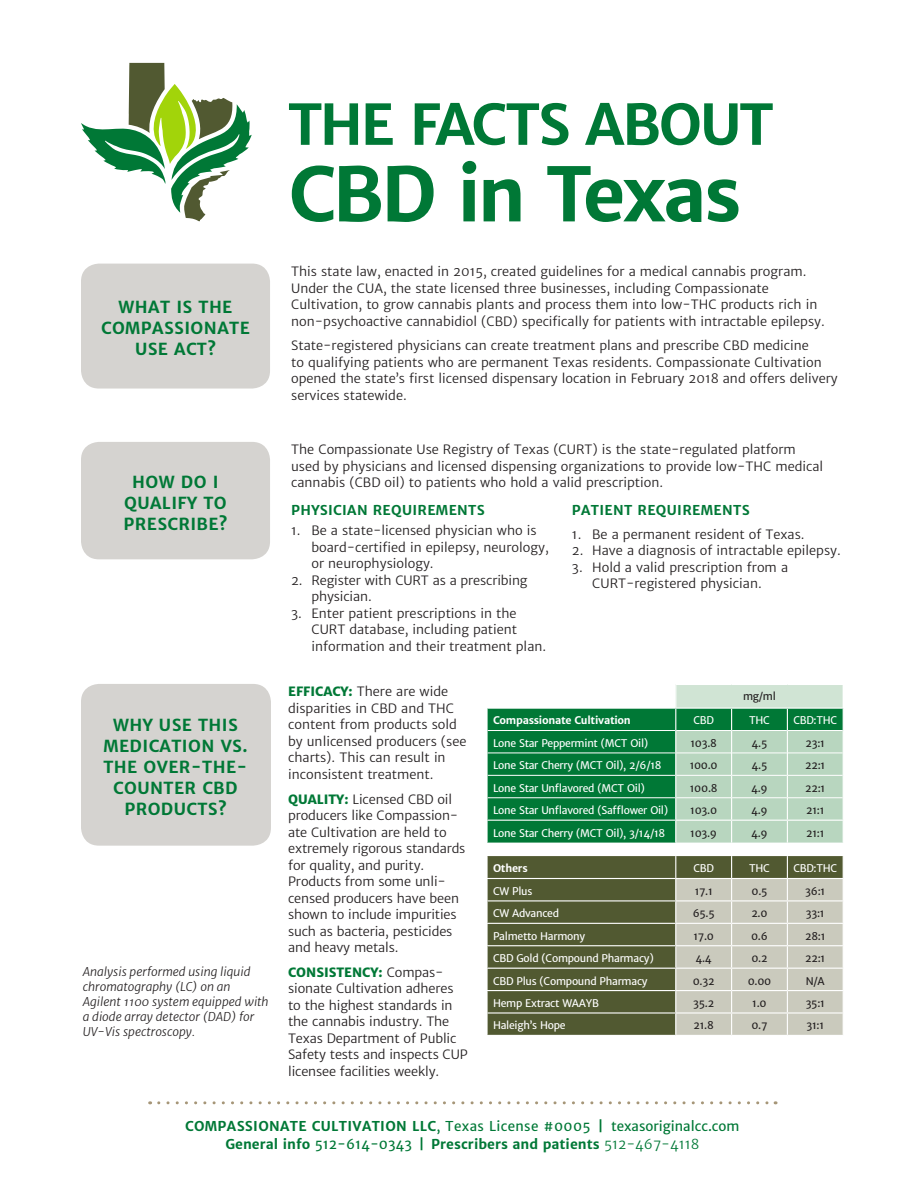
<style>
.page{position:relative;width:918px;height:1188px;background:#fff}
.page>*{position:absolute;margin:0;border:0;box-sizing:border-box;transform-origin:0 0}
.t1{font:700 74.4px "Merriweather Sans";letter-spacing:-.05em;color:#007836}
.t2{font:700 55.8px "Merriweather Sans";letter-spacing:-.04em;color:#007836}
.Speech_Bubble{font:700 16.5px/21px "Merriweather Sans";letter-spacing:.025em;color:#007836;text-align:center}
.Subhead_2{font:700 13.5px/18px "Merriweather Sans";color:#007836;text-align:center}
.Subhead_2-2{font:700 13.5px "Merriweather Sans";letter-spacing:.025em;color:#007836}
.Body_Text_-_Small{font:12.75px/16.5px "Merriweather Sans";color:#231f20}
.t3{font:italic 12px/15px "Merriweather Sans";color:#231f20}
.t4{font:10.5px "Merriweather Sans";letter-spacing:-.025em;color:#fff}
.t5{font:10.5px "Merriweather Sans";letter-spacing:-.025em;color:#231f20}
.t6{font:700 10.5px "Merriweather Sans";letter-spacing:-.025em;color:#fff}
.s1{font-weight:800;color:#007836}
.s2{font-weight:400}
</style>
<div class="page">
<svg style="left:159px;top:1101px;width:617px;height:3px"></svg>
<div style="left:488px;top:709px;width:187px;height:134px;background:#007836"></div>
<div style="left:488px;top:856px;width:187px;height:179px;background:#515931"></div>
<div style="left:487px;top:946px;width:189px;height:22px;background:#515931"></div>
<hr style="left:486px;top:878px;width:190px;height:1px;background:#fff">
<hr style="left:486px;top:900px;width:190px;height:1px;background:#fff">
<hr style="left:486px;top:923px;width:190px;height:1px;background:#fff">
<hr style="left:486px;top:945px;width:190px;height:1px;background:#fff">
<hr style="left:486px;top:946px;width:2px;height:22px;background:#fff">
<hr style="left:486px;top:968px;width:190px;height:1px;background:#fff">
<hr style="left:486px;top:990px;width:190px;height:1px;background:#fff">
<hr style="left:486px;top:1012px;width:190px;height:2px;background:#fff">
<svg style="left:675px;top:856px;width:169px;height:179px;background:#bfc0b1"></svg>
<hr style="left:488px;top:730px;width:187px;height:1px;background:#fff">
<hr style="left:488px;top:753px;width:187px;height:1px;background:#fff">
<hr style="left:488px;top:775px;width:187px;height:1px;background:#fff">
<hr style="left:488px;top:797px;width:187px;height:1px;background:#fff">
<hr style="left:486px;top:820px;width:190px;height:1px;background:#fff">
<svg style="left:675px;top:685px;width:169px;height:158px;background:#a7ceb4"></svg>
<svg style="left:81px;top:63px;width:171px;height:158px"></svg>
<div style="left:81px;top:264px;width:189px;height:125px;background:#d5d3d0;border-radius:18px"></div>
<div style="left:81px;top:442px;width:189px;height:117px;background:#d5d3d0;border-radius:18px"></div>
<div style="left:81px;top:684px;width:190px;height:162px;background:#d5d3d0;border-radius:18px"></div>
<p class="Speech_Bubble" style="left:101px;top:297px;width:150px">WHAT IS THE<br>COMPASSIONATE<br>USE ACT?</p>
<p class="Speech_Bubble" style="left:124px;top:471px;width:105px">HOW DO I<br>QUALIFY TO<br>PRESCRIBE?</p>
<p class="Speech_Bubble" style="left:103px;top:715px;width:146px">WHY USE THIS<br>MEDICATION VS.<br>THE OVER-THE-<br>COUNTER CBD<br>PRODUCTS?</p>
<p class="t3" style="left:83px;top:964px;width:187px">Analysis performed using liquid chromatography (LC) on an<br>Agilent 1100 system equipped with a diode array detector (DAD) for<br>UV-Vis spectroscopy.</p>
<p class="t2" style="left:288px;top:90px;width:487px">THE FACTS ABOUT</p>
<p class="t1" style="left:288px;top:149px;width:455px">CBD in Texas</p>
<p class="Body_Text_-_Small" style="left:291px;top:263px;width:535px">This state law, enacted in 2015, created guidelines for a medical cannabis program.<br>Under the CUA, the state licensed three businesses, including Compassionate Cultivation, to grow cannabis plants and process them into low-THC products rich in non-psychoactive cannabidiol (CBD) specifically for patients with intractable epilepsy.</p>
<p class="Body_Text_-_Small" style="left:291px;top:338px;width:548px">State-registered physicians can create treatment plans and prescribe CBD medicine<br>to qualifying patients who are permanent Texas residents. Compassionate Cultivation opened the state’s first licensed dispensary location in February 2018 and offers delivery services statewide.</p>
<p class="Body_Text_-_Small" style="left:291px;top:442px;width:534px">The Compassionate Use Registry of Texas (CURT) is the state-regulated platform used by physicians and licensed dispensing organizations to provide low-THC medical cannabis (CBD oil) to patients who hold a valid prescription.</p>
<p class="Subhead_2-2" style="left:291px;top:502px;width:195px">PHYSICIAN REQUIREMENTS</p>
<p class="Body_Text_-_Small" style="left:311px;top:522px;width:239px;text-indent:-20px">1. Be a state-licensed physician who is board-certified in epilepsy, neurology, or neurophysiology.</p>
<p class="Body_Text_-_Small" style="left:311px;top:572px;width:218px;text-indent:-20px">2. Register with CURT as a prescribing physician.</p>
<p class="Body_Text_-_Small" style="left:311px;top:605px;width:236px;text-indent:-20px">3. Enter patient prescriptions in the<br>CURT database, including patient information and their treatment plan.</p>
<p class="Subhead_2-2" style="left:572px;top:502px;width:179px">PATIENT REQUIREMENTS</p>
<p class="Body_Text_-_Small" style="left:572px;top:526px;width:234px">1. Be a permanent resident of Texas.</p>
<p class="Body_Text_-_Small" style="left:572px;top:542px;width:270px">2. Have a diagnosis of intractable epilepsy.</p>
<p class="Body_Text_-_Small" style="left:572px;top:559px;width:218px;text-align:center">3. Hold a valid prescription from a<br>CURT-registered physician.</p>
<p class="Body_Text_-_Small" style="left:288px;top:684px;width:180px"><span class="s1">EFFICACY:</span> There are wide disparities in CBD and THC content from products sold by unlicensed producers (see charts). This can result in inconsistent treatment.</p>
<p class="Body_Text_-_Small" style="left:288px;top:791px;width:179px"><span class="s1">QUALITY:</span> Licensed CBD oil producers like Compassion&shy;ate Cultivation are held to extremely rigorous standards for quality, and purity.<br>Products from some unli&shy;censed producers have been shown to include impurities such as bacteria, pesticides and heavy metals.</p>
<p class="Body_Text_-_Small" style="left:288px;top:964px;width:181px"><span class="s1">CONSISTENCY:</span> Compas&shy;sionate Cultivation adheres to the highest standards in the cannabis industry. The<br>Texas Department of Public<br>Safety tests and inspects CUP licensee facilities weekly.</p>
<p class="t5" style="left:743px;top:690px;width:34px">mg/ml</p>
<p class="t6" style="left:493px;top:714px;width:139px">Compassionate Cultivation</p>
<p class="t4" style="left:693px;top:714px;width:22px">CBD</p>
<p class="t4" style="left:749px;top:714px;width:22px">THC</p>
<p class="t4" style="left:793px;top:714px;width:45px">CBD:THC</p>
<p class="t4" style="left:493px;top:737px;width:157px">Lone Star Peppermint (MCT Oil)</p>
<p class="t5" style="left:690px;top:737px;width:28px">103.8</p>
<p class="t5" style="left:752px;top:737px;width:17px">4.5</p>
<p class="t5" style="left:806px;top:737px;width:21px">23:1</p>
<p class="t4" style="left:493px;top:759px;width:170px">Lone Star Cherry (MCT Oil), 2/6/18</p>
<p class="t5" style="left:690px;top:759px;width:30px">100.0</p>
<p class="t5" style="left:752px;top:759px;width:17px">4.5</p>
<p class="t5" style="left:805px;top:759px;width:22px">22:1</p>
<p class="t4" style="left:493px;top:781px;width:153px">Lone Star Unflavored (MCT Oil)</p>
<p class="t5" style="left:690px;top:781px;width:29px">100.8</p>
<p class="t5" style="left:751px;top:781px;width:18px">4.9</p>
<p class="t5" style="left:805px;top:781px;width:22px">22:1</p>
<p class="t4" style="left:493px;top:804px;width:177px">Lone Star Unflavored (Safflower Oil)</p>
<p class="t5" style="left:690px;top:804px;width:28px">103.0</p>
<p class="t5" style="left:751px;top:804px;width:18px">4.9</p>
<p class="t5" style="left:806px;top:804px;width:20px">21:1</p>
<p class="t4" style="left:493px;top:826px;width:174px">Lone Star Cherry (MCT Oil), 3/14/18</p>
<p class="t5" style="left:690px;top:826px;width:28px">103.9</p>
<p class="t5" style="left:751px;top:826px;width:18px">4.9</p>
<p class="t5" style="left:806px;top:826px;width:20px">21:1</p>
<p class="t6" style="left:493px;top:862px;width:36px">Others</p>
<p class="t4" style="left:693px;top:862px;width:22px">CBD</p>
<p class="t4" style="left:749px;top:862px;width:22px">THC</p>
<p class="t4" style="left:793px;top:862px;width:45px">CBD:THC</p>
<p class="t4" style="left:493px;top:885px;width:41px">CW Plus</p>
<p class="t5" style="left:695px;top:885px;width:20px">17.1</p>
<p class="t5" style="left:752px;top:885px;width:17px">0.5</p>
<p class="t5" style="left:805px;top:885px;width:21px">36:1</p>
<p class="t4" style="left:493px;top:907px;width:68px">CW Advanced</p>
<p class="t5" style="left:693px;top:907px;width:23px">65.5</p>
<p class="t5" style="left:751px;top:907px;width:18px">2.0</p>
<p class="t5" style="left:806px;top:907px;width:20px">33:1</p>
<p class="t4" style="left:493px;top:929px;width:94px">Palmetto Harmony</p>
<p class="t5" style="left:693px;top:929px;width:22px">17.0</p>
<p class="t5" style="left:751px;top:929px;width:18px">0.6</p>
<p class="t5" style="left:805px;top:929px;width:22px">28:1</p>
<p class="t4" style="left:493px;top:952px;width:162px">CBD Gold (Compound Pharmacy)</p>
<p class="t5" style="left:696px;top:952px;width:18px">4.4</p>
<p class="t5" style="left:751px;top:952px;width:18px">0.2</p>
<p class="t5" style="left:805px;top:952px;width:22px">22:1</p>
<p class="t4" style="left:493px;top:974px;width:156px">CBD Plus (Compound Pharmacy</p>
<p class="t5" style="left:693px;top:974px;width:23px">0.32</p>
<p class="t5" style="left:748px;top:974px;width:25px">0.00</p>
<p class="t5" style="left:806px;top:974px;width:21px">N/A</p>
<p class="t4" style="left:493px;top:997px;width:107px">Hemp Extract WAAYB</p>
<p class="t5" style="left:693px;top:997px;width:22px">35.2</p>
<p class="t5" style="left:752px;top:997px;width:16px">1.0</p>
<p class="t5" style="left:806px;top:997px;width:21px">35:1</p>
<p class="t4" style="left:493px;top:1019px;width:74px">Haleigh’s Hope</p>
<p class="t5" style="left:694px;top:1019px;width:22px">21.8</p>
<p class="t5" style="left:751px;top:1019px;width:18px">0.7</p>
<p class="t5" style="left:806px;top:1019px;width:19px">31:1</p>
<p class="Subhead_2" style="left:185px;top:1117px;width:556px">COMPASSIONATE CULTIVATION LLC<span class="s2">, Texas License #0005</span> | <span class="s2">texasoriginalcc.com<br></span>General info <span class="s2">512-614-0343</span> | Prescribers and patients <span class="s2">512-467-4118</span></p>
</div>
